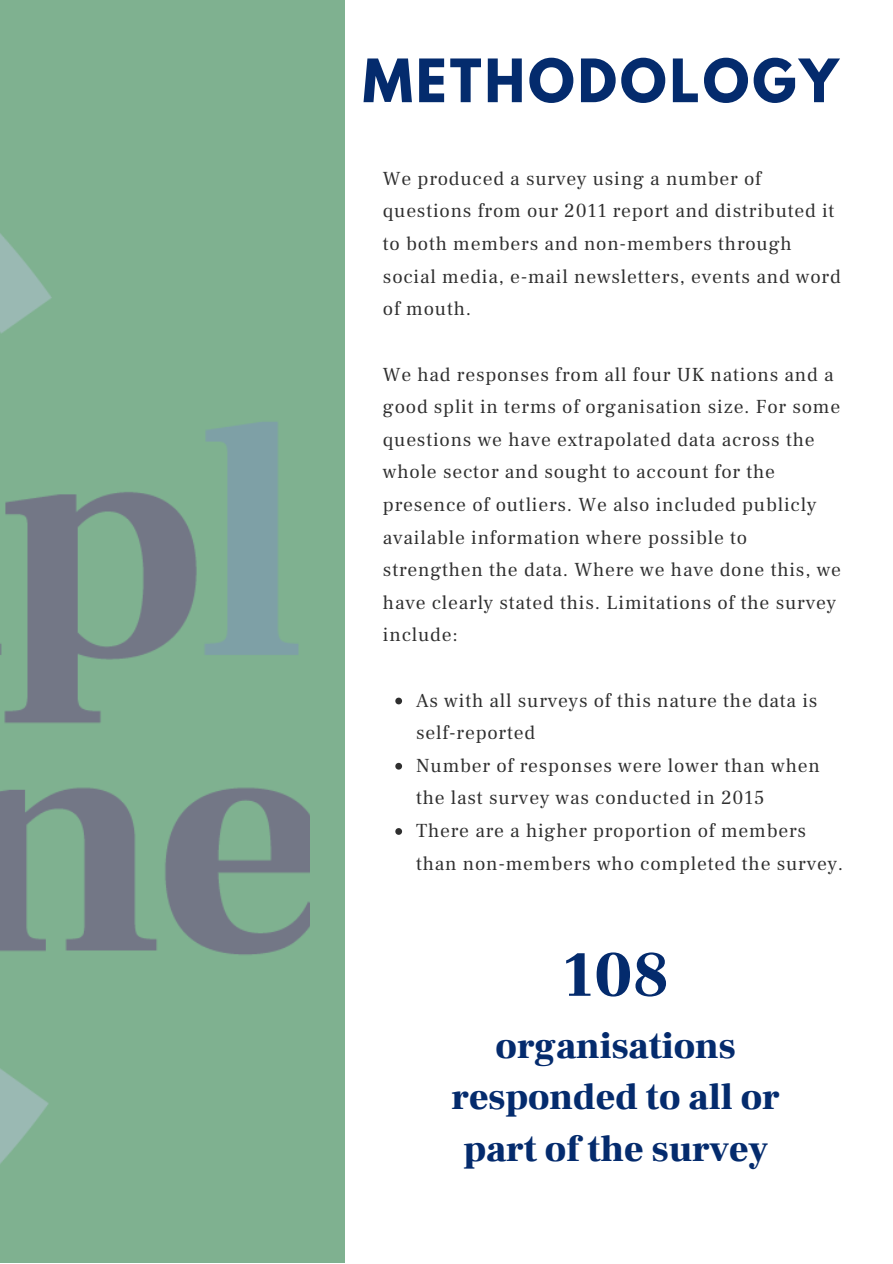
<style>
.page{position:relative;width:893px;height:1264px;background:#fff}
.page>*{position:absolute;margin:0;border:0;box-sizing:border-box;transform-origin:0 0}
.t1{font:900 64.5px "Frank Ruhl Libre";color:#042b6d}
.t2{font:700 52.95px "League Spartan";letter-spacing:.06em;color:#042b6d}
.t3{font:900 37.5px/51.8px "Frank Ruhl Libre";color:#042b6d;text-align:center}
.t4{font:19.5px/32.5px "Frank Ruhl Libre";letter-spacing:.04em;color:#2f2f2f}
</style>
<div class="page">
<div style="left:0;top:0;width:892px;height:1262px;background:#7fb190"></div>
<img style="left:0;top:233px;width:309px;height:931px">
<div style="left:345px;top:0;width:547px;height:1262px;background:#fff"></div>
<svg style="left:395px;top:697px;width:7px;height:7px"></svg>
<svg style="left:395px;top:762px;width:7px;height:7px"></svg>
<svg style="left:395px;top:828px;width:7px;height:6px"></svg>
<p class="t2" style="left:362px;top:54px;width:477px">METHODOLOGY</p>
<p class="t4" style="left:383px;top:162px;width:459px">We produced a survey using a number of questions from our 2011 report and distributed it to both members and non-members through social media, e-mail newsletters, events and word of mouth.</p>
<p class="t4" style="left:383px;top:358px;width:459px">We had responses from all four UK nations and a good split in terms of organisation size. For some questions we have extrapolated data across the whole sector and sought to account for the presence of outliers. We also included publicly available information where possible to strengthen the data. Where we have done this, we have clearly stated this. Limitations of the survey include:</p>
<p class="t4" style="left:416px;top:684px;width:403px">As with all surveys of this nature the data is self-reported</p>
<p class="t4" style="left:416px;top:749px;width:405px">Number of responses were lower than when the last survey was conducted in 2015</p>
<p class="t4" style="left:416px;top:814px;width:429px">There are a higher proportion of members than non-members who completed the survey.</p>
<p class="t1" style="left:562px;top:934px;width:109px">108</p>
<p class="t3" style="left:451px;top:1020px;width:330px">organisations responded to all or part of the survey</p>
</div>
